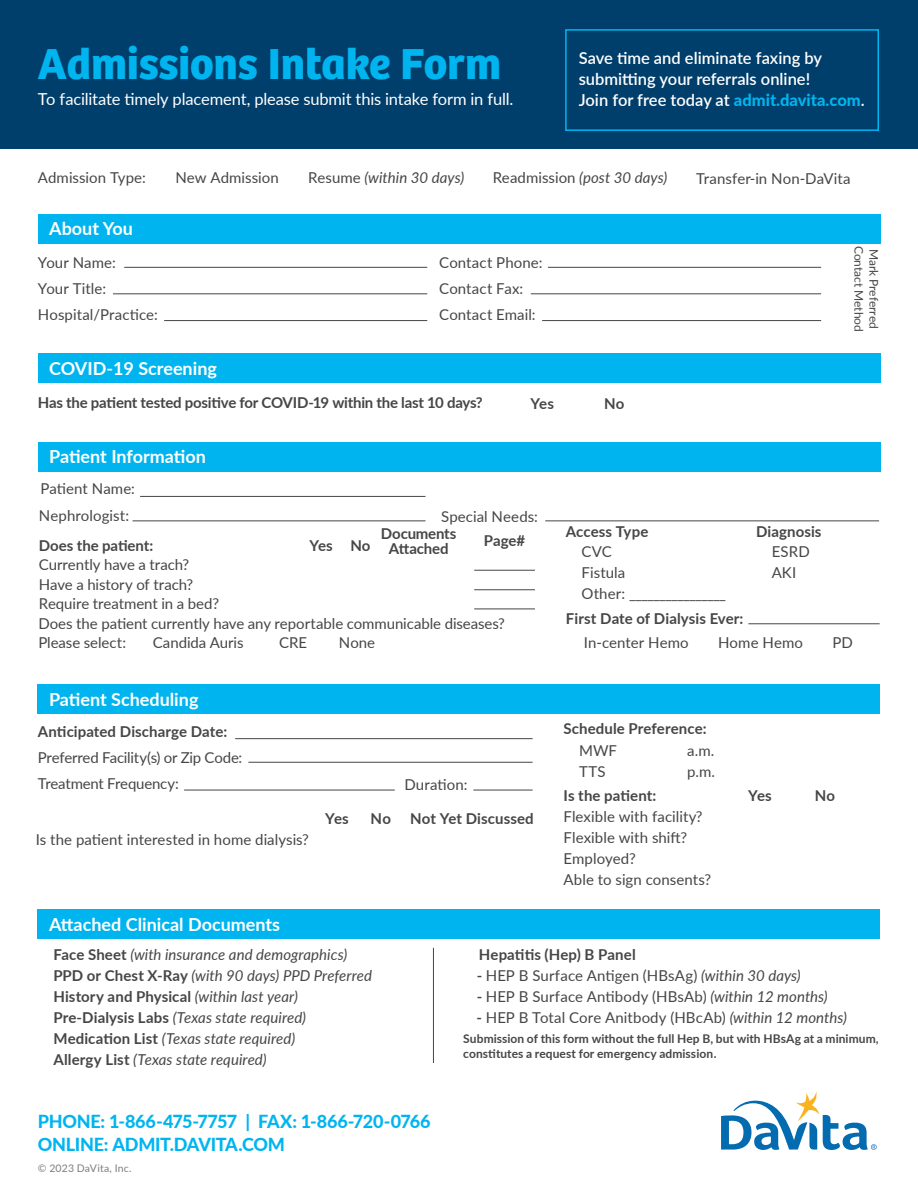
<style>
.page{position:relative;width:918px;height:1188px;background:#fff}
.page>*{position:absolute;margin:0;border:0;box-sizing:border-box;transform-origin:0 0}
.t1{font:700 45px "Bree Davita";color:#00b5ef}
.t2{font:700 18px "Lato";color:#fff}
.t3{font:800 18px/22.5px "Lato";letter-spacing:-.015em;color:#00b5ef}
.t4{font:600 16.5px/21px "Lato";color:#fff}
.t5{font:16.5px "Lato";letter-spacing:-.01em;color:#fff}
.t6{font:15px/21px "Lato";color:#464547}
.t7{font:italic 15px/21px "Lato";letter-spacing:.005em;color:#464547}
.t8{font:700 15px/15px "Lato";color:#464547;text-align:center}
.t9{font:700 12px/15px "Lato";letter-spacing:.005em;color:#464547}
.t10{font:12px "Lato";letter-spacing:-.005em;color:#464547}
.t11{font:10.5px "Lato";letter-spacing:.015em;color:#7c7e81}
.s1{font-weight:800;color:#00b5ef}
.s2{font-style:normal}
.s3{font-weight:700;font-style:normal}
.s4{font-weight:700}
.s5{font-style:italic}
</style>
<div class="page">
<div style="left:0;top:0;width:918px;height:148px;background:#003e6b"></div>
<div style="left:38px;top:910px;width:842px;height:29px;background:#00b5ef"></div>
<hr style="left:433px;top:948px;width:1px;height:115px;background:#464547">
<div style="left:565px;top:29px;width:314px;height:102px;border:2px solid #00b5ef"></div>
<svg style="left:721px;top:1092px;width:156px;height:58px"></svg>
<div style="left:38px;top:214px;width:842px;height:29px;background:#00b5ef"></div>
<div style="left:38px;top:353px;width:842px;height:30px;background:#00b5ef"></div>
<div style="left:38px;top:442px;width:842px;height:29px;background:#00b5ef"></div>
<div style="left:38px;top:685px;width:842px;height:29px;background:#00b5ef"></div>
<hr style="left:140px;top:496px;width:286px;height:1px;background:#464547">
<hr style="left:133px;top:520px;width:293px;height:1px;background:#464547">
<hr style="left:545px;top:520px;width:334px;height:1px;background:#464547">
<hr style="left:474px;top:570px;width:61px;height:1px;background:#464547">
<hr style="left:474px;top:589px;width:61px;height:1px;background:#464547">
<hr style="left:474px;top:609px;width:61px;height:1px;background:#464547">
<hr style="left:124px;top:267px;width:303px;height:1px;background:#464547">
<hr style="left:113px;top:293px;width:314px;height:1px;background:#464547">
<hr style="left:164px;top:320px;width:263px;height:1px;background:#464547">
<hr style="left:548px;top:267px;width:273px;height:1px;background:#464547">
<hr style="left:531px;top:293px;width:290px;height:1px;background:#464547">
<hr style="left:542px;top:320px;width:279px;height:1px;background:#464547">
<hr style="left:184px;top:790px;width:211px;height:1px;background:#464547">
<hr style="left:473px;top:790px;width:60px;height:1px;background:#464547">
<hr style="left:248px;top:762px;width:285px;height:1px;background:#464547">
<hr style="left:748px;top:623px;width:132px;height:1px;background:#464547">
<hr style="left:235px;top:738px;width:298px;height:1px;background:#464547">
<h1 class="t1" style="left:38px;top:37px;width:465px">Admissions Intake Form</h1>
<p class="t5" style="left:38px;top:87px;width:477px">To facilitate timely placement, please submit this intake form in full.</p>
<p class="t4" style="left:579px;top:47px;width:287px">Save time and eliminate faxing by submitting your referrals online!<br>Join for free today at <span class="s1">admit.davita.com</span>.</p>
<p class="t6" style="left:38px;top:166px;width:110px">Admission Type:</p>
<p class="t6" style="left:175px;top:166px;width:105px">New Admission</p>
<p class="t7" style="left:308px;top:166px;width:158px"><span class="s2">Resume</span> (within 30 days)</p>
<p class="t7" style="left:493px;top:166px;width:176px"><span class="s2">Readmission</span> (post 30 days)</p>
<p class="t6" style="left:696px;top:168px;width:156px">Transfer-in Non-DaVita</p>
<p class="t2" style="left:49px;top:215px;width:85px">About You</p>
<p class="t6" style="left:38px;top:248px;width:121px;line-height:26.2px">Your Name:<br>Your Title:<br>Hospital/Practice:</p>
<p class="t10" style="left:867px;top:246px;width:88px;rotate:90deg">Contact Method</p>
<p class="t10" style="left:882px;top:249px;width:81px;rotate:90deg">Mark Preferred</p>
<p class="t6" style="left:439px;top:248px;width:105px;line-height:26.2px">Contact Phone:<br>Contact Fax:<br>Contact Email:</p>
<p class="t2" style="left:49px;top:355px;width:169px">COVID-19 Screening</p>
<p class="t8" style="left:38px;top:395px;width:446px">Has the patient tested positive for COVID-19 within the last 10 days?</p>
<p class="t8" style="left:531px;top:395px;width:25px">Yes</p>
<p class="t8" style="left:604px;top:395px;width:22px">No</p>
<p class="t2" style="left:49px;top:443px;width:158px">Patient Information</p>
<p class="t6" style="left:39px;top:474px;width:98px;line-height:26.8px">Patient Name:<br>Nephrologist:</p>
<p class="t8" style="left:39px;top:537px;width:116px">Does the patient:</p>
<p class="t6" style="left:39px;top:554px;width:182px;line-height:19.5px">Currently have a trach?<br>Have a history of trach?<br>Require treatment in a bed?</p>
<p class="t8" style="left:310px;top:537px;width:62px">Yes No</p>
<p class="t6" style="left:441px;top:505px;width:98px">Special Needs:</p>
<p class="t8" style="left:381px;top:525px;width:77px">Documents<br>Attached</p>
<p class="t8" style="left:484px;top:532px;width:43px">Page#</p>
<p class="t6" style="left:38px;top:613px;width:468px;line-height:19.5px">Does the patient currently have any reportable communicable diseases?<br>Please select:</p>
<p class="t6" style="left:153px;top:632px;width:92px">Candida Auris</p>
<p class="t6" style="left:279px;top:632px;width:29px">CRE</p>
<p class="t6" style="left:339px;top:632px;width:38px">None</p>
<p class="t2" style="left:49px;top:686px;width:151px">Patient Scheduling</p>
<p class="t8" style="left:38px;top:723px;width:191px">Anticipated Discharge Date:</p>
<p class="t6" style="left:38px;top:744px;width:206px;line-height:26.2px">Preferred Facility(s) or Zip Code:<br>Treatment Frequency:</p>
<p class="t6" style="left:36px;top:828px;width:275px">Is the patient interested in home dialysis?</p>
<p class="t6" style="left:404px;top:773px;width:65px">Duration:</p>
<p class="t8" style="left:325px;top:810px;width:25px">Yes</p>
<p class="t8" style="left:371px;top:810px;width:22px">No</p>
<p class="t8" style="left:410px;top:810px;width:125px">Not Yet Discussed</p>
<p class="t2" style="left:49px;top:911px;width:233px">Attached Clinical Documents</p>
<p class="t8" style="left:566px;top:524px;width:84px">Access Type</p>
<p class="t6" style="left:581px;top:541px;width:146px">CVC<br>Fistula<br>Other: ________________</p>
<p class="t8" style="left:756px;top:524px;width:67px">Diagnosis</p>
<p class="t6" style="left:772px;top:541px;width:40px">ESRD<br>AKI</p>
<p class="t8" style="left:566px;top:611px;width:179px">First Date of Dialysis Ever:</p>
<p class="t6" style="left:584px;top:632px;width:106px">In-center Hemo</p>
<p class="t6" style="left:718px;top:632px;width:86px">Home Hemo</p>
<p class="t6" style="left:832px;top:632px;width:22px">PD</p>
<p class="t8" style="left:564px;top:720px;width:144px">Schedule Preference:</p>
<p class="t6" style="left:579px;top:739px;width:40px">MWF<br>TTS</p>
<p class="t6" style="left:687px;top:739px;width:30px">a.m. p.m.</p>
<p class="t8" style="left:564px;top:787px;width:94px">Is the patient:</p>
<p class="t8" style="left:748px;top:787px;width:25px">Yes</p>
<p class="t8" style="left:815px;top:787px;width:22px">No</p>
<p class="t6" style="left:564px;top:806px;width:149px">Flexible with facility?<br>Flexible with shift?<br>Employed?<br>Able to sign consents?</p>
<p class="t7" style="left:53px;top:943px;width:320px"><span class="s3">Face Sheet</span> (with insurance and demographics)<br><span class="s3">PPD or Chest X-Ray</span> (with 90 days) PPD Preferred <span class="s3">History and Physical</span> (within last year)<br><span class="s3">Pre-Dialysis Labs</span> (Texas state required)<br><span class="s3">Medication List</span> (Texas state required)<br><span class="s3">Allergy List</span> (Texas state required)</p>
<p class="t8" style="left:479px;top:947px;width:158px">Hepatitis (Hep) B Panel</p>
<p class="t6" style="left:477px;top:965px;width:326px"><span class="s4">-</span> HEP B Surface Antigen (HBsAg) <span class="s5">(within 30 days)</span></p>
<p class="t6" style="left:477px;top:986px;width:353px"><span class="s4">-</span> HEP B Surface Antibody (HBsAb) <span class="s5">(within 12 months)</span></p>
<p class="t6" style="left:477px;top:1007px;width:372px"><span class="s4">-</span> HEP B Total Core Anitbody (HBcAb) <span class="s5">(within 12 months)</span></p>
<p class="t9" style="left:463px;top:1031px;width:417px">Submission of this form without the full Hep B, but with HBsAg at a minimum, constitutes a request for emergency admission.</p>
<p class="t3" style="left:38px;top:1109px;width:394px">PHONE: 1-866-475-7757 | FAX: 1-866-720-0766<br>ONLINE: ADMIT.DAVITA.COM</p>
<p class="t11" style="left:38px;top:1161px;width:95px">© 2023 DaVita, Inc.</p>
</div>
